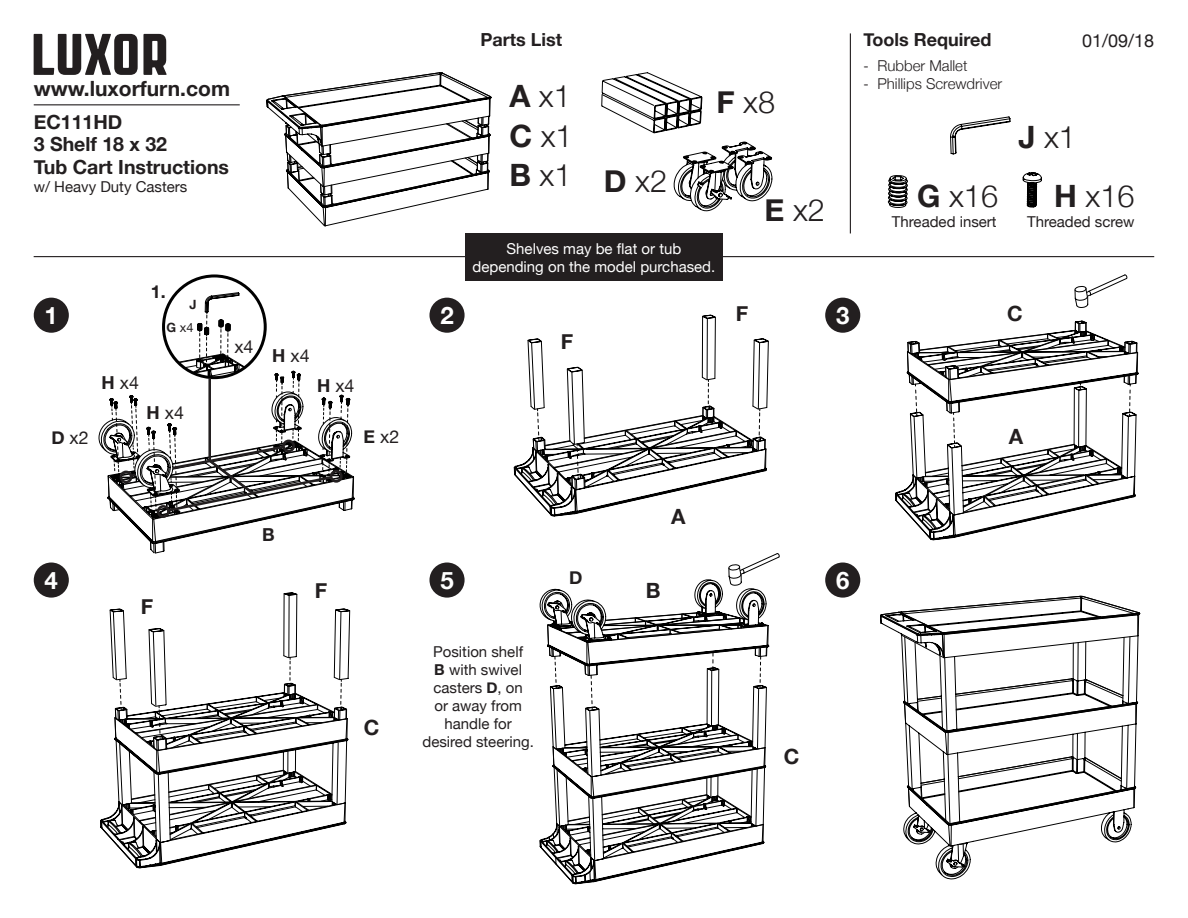
<style>
.page{position:relative;width:1188px;height:918px;background:#fff}
.page>*{position:absolute;margin:0;border:0;box-sizing:border-box;transform-origin:0 0}
.t1{font:300 30.75px "Helvetica Neue";color:#231f20}
.t2{font:700 24px "Helvetica Neue";color:#fff}
.t3{font:700 21px "Helvetica Neue";color:#231f20}
.t4{font:700 19.5px/22.5px "Helvetica Neue";color:#231f20}
.t5{font:700 18px "Helvetica Neue";color:#231f20}
.t6{font:18px "Helvetica Neue";color:#231f20}
.t7{font:17.85px "Helvetica Neue";color:#231f20}
.t8{font:700 17.85px "Helvetica Neue";color:#231f20}
.t9{font:15px/18px "Helvetica Neue";color:#231f20;text-align:center}
.t10{font:15px/18px "Helvetica Neue";color:#fff;text-align:center}
.t11{font:300 15px "Helvetica Neue";color:#231f20}
.t12{font:12.75px "Helvetica Neue";color:#231f20}
.t13{font:700 12.75px "Helvetica Neue";color:#231f20}
.s1{font-weight:700}
.s2{font-family:"Myriad Pro";font-weight:400}
</style>
<div class="page">
<svg style="left:34px;top:34px;width:133px;height:41px"></svg>
<hr style="left:34px;top:104px;width:206px;height:1px;background:#231f20">
<hr style="left:850px;top:33px;width:1px;height:200px;background:#231f20">
<div style="left:34px;top:298px;width:35px;height:35px;background:#231f20;border-radius:50%"></div>
<div style="left:34px;top:563px;width:35px;height:35px;background:#231f20;border-radius:50%"></div>
<div style="left:429px;top:298px;width:36px;height:35px;background:#231f20;border-radius:50%"></div>
<div style="left:429px;top:563px;width:36px;height:35px;background:#231f20;border-radius:50%"></div>
<div style="left:825px;top:298px;width:35px;height:35px;background:#231f20;border-radius:50%"></div>
<div style="left:825px;top:563px;width:35px;height:35px;background:#231f20;border-radius:50%"></div>
<hr style="left:34px;top:256px;width:1120px;height:1px;background:#231f20">
<svg style="left:266px;top:72px;width:226px;height:154px"></svg>
<svg style="left:514px;top:315px;width:255px;height:201px"></svg>
<svg style="left:1075px;top:274px;width:52px;height:34px"></svg>
<svg style="left:895px;top:321px;width:242px;height:219px"></svg>
<svg style="left:109px;top:593px;width:241px;height:148px"></svg>
<svg style="left:100px;top:657px;width:248px;height:211px"></svg>
<svg style="left:887px;top:175px;width:21px;height:33px"></svg>
<svg style="left:1023px;top:172px;width:19px;height:35px"></svg>
<svg style="left:950px;top:116px;width:61px;height:38px"></svg>
<svg style="left:936px;top:856px;width:35px;height:24px"></svg>
<svg style="left:880px;top:596px;width:260px;height:260px"></svg>
<svg style="left:907px;top:634px;width:229px;height:212px"></svg>
<svg style="left:601px;top:72px;width:171px;height:140px"></svg>
<svg style="left:539px;top:553px;width:241px;height:331px"></svg>
<svg style="left:98px;top:292px;width:257px;height:261px"></svg>
<svg style="left:913px;top:825px;width:52px;height:42px"></svg>
<div style="left:465px;top:233px;width:258px;height:48px;background:#231f20"></div>
<p class="t3" style="left:34px;top:69px;width:198px">www.luxorfurn.com</p>
<p class="t4" style="left:34px;top:109px;width:197px">EC111HD<br>3 Shelf 18 x 32<br>Tub Cart Instructions</p>
<p class="t9" style="left:34px;top:176px;width:155px">w/ Heavy Duty Casters</p>
<p class="t2" style="left:45px;top:293px;width:15px">1</p>
<p class="t8" style="left:151px;top:276px;width:16px">1.</p>
<p class="t13" style="left:190px;top:293px;width:9px">J</p>
<p class="t12" style="left:167px;top:317px;width:28px"><span class="s1">G</span> x4</p>
<p class="t7" style="left:51px;top:422px;width:39px"><span class="s1">D</span> x2</p>
<p class="t7" style="left:102px;top:367px;width:39px"><span class="s1">H</span> x4</p>
<p class="t7" style="left:147px;top:397px;width:39px"><span class="s1">H</span> x4</p>
<p class="t7" style="left:234px;top:331px;width:21px">x4</p>
<p class="t7" style="left:272px;top:340px;width:39px"><span class="s1">H</span> x4</p>
<p class="t7" style="left:317px;top:370px;width:39px"><span class="s1">H</span> x4</p>
<p class="t7" style="left:364px;top:421px;width:37px"><span class="s1">E</span> x2</p>
<p class="t2" style="left:440px;top:293px;width:15px">2</p>
<p class="t5" style="left:481px;top:24px;width:83px">Parts List</p>
<p class="t5" style="left:863px;top:24px;width:129px">Tools Required</p>
<p class="t6" style="left:1082px;top:25px;width:74px">01/09/18</p>
<p class="t1" style="left:509px;top:71px;width:63px"><span class="s1">A</span> x1</p>
<p class="t1" style="left:509px;top:111px;width:65px"><span class="s1">C</span> x1</p>
<p class="t1" style="left:509px;top:150px;width:64px"><span class="s1">B</span> x1</p>
<p class="t1" style="left:604px;top:156px;width:65px"><span class="s1">D</span> x2</p>
<p class="t1" style="left:716px;top:78px;width:60px"><span class="s1">F</span> x8</p>
<p class="t1" style="left:765px;top:185px;width:62px"><span class="s1">E</span> x2</p>
<p class="t10" style="left:473px;top:239px;width:244px">Shelves may be flat or tub depending on the model purchased.</p>
<p class="t3" style="left:561px;top:323px;width:14px">F</p>
<p class="t3" style="left:736px;top:295px;width:14px">F</p>
<p class="t2" style="left:836px;top:293px;width:15px">3</p>
<p class="t11" style="left:864px;top:54px;width:105px"><span class="s2">-</span> Rubber Mallet</p>
<p class="t11" style="left:864px;top:72px;width:140px"><span class="s2">-</span> Phillips Screwdriver</p>
<p class="t1" style="left:1019px;top:112px;width:59px"><span class="s1">J</span> x1</p>
<p class="t1" style="left:917px;top:171px;width:82px"><span class="s1">G</span> x16</p>
<p class="t1" style="left:1054px;top:171px;width:82px"><span class="s1">H</span> x16</p>
<p class="t9" style="left:892px;top:212px;width:106px">Threaded insert</p>
<p class="t9" style="left:1027px;top:212px;width:109px">Threaded screw</p>
<p class="t3" style="left:1007px;top:295px;width:17px">C</p>
<p class="t3" style="left:1009px;top:418px;width:16px">A</p>
<p class="t2" style="left:45px;top:558px;width:15px">4</p>
<p class="t3" style="left:141px;top:587px;width:14px">F</p>
<p class="t8" style="left:262px;top:519px;width:14px">B</p>
<p class="t3" style="left:315px;top:571px;width:14px">F</p>
<p class="t3" style="left:364px;top:708px;width:17px">C</p>
<p class="t2" style="left:440px;top:558px;width:15px">5</p>
<p class="t9" style="left:422px;top:641px;width:113px">Position shelf<br><span class="s1">B</span> with swivel casters <span class="s1">D</span>, on<br>or away from handle for desired steering.</p>
<p class="t5" style="left:569px;top:561px;width:15px">D</p>
<p class="t3" style="left:671px;top:497px;width:16px">A</p>
<p class="t3" style="left:646px;top:571px;width:16px">B</p>
<p class="t2" style="left:836px;top:558px;width:15px">6</p>
<p class="t3" style="left:784px;top:738px;width:17px">C</p>
</div>
